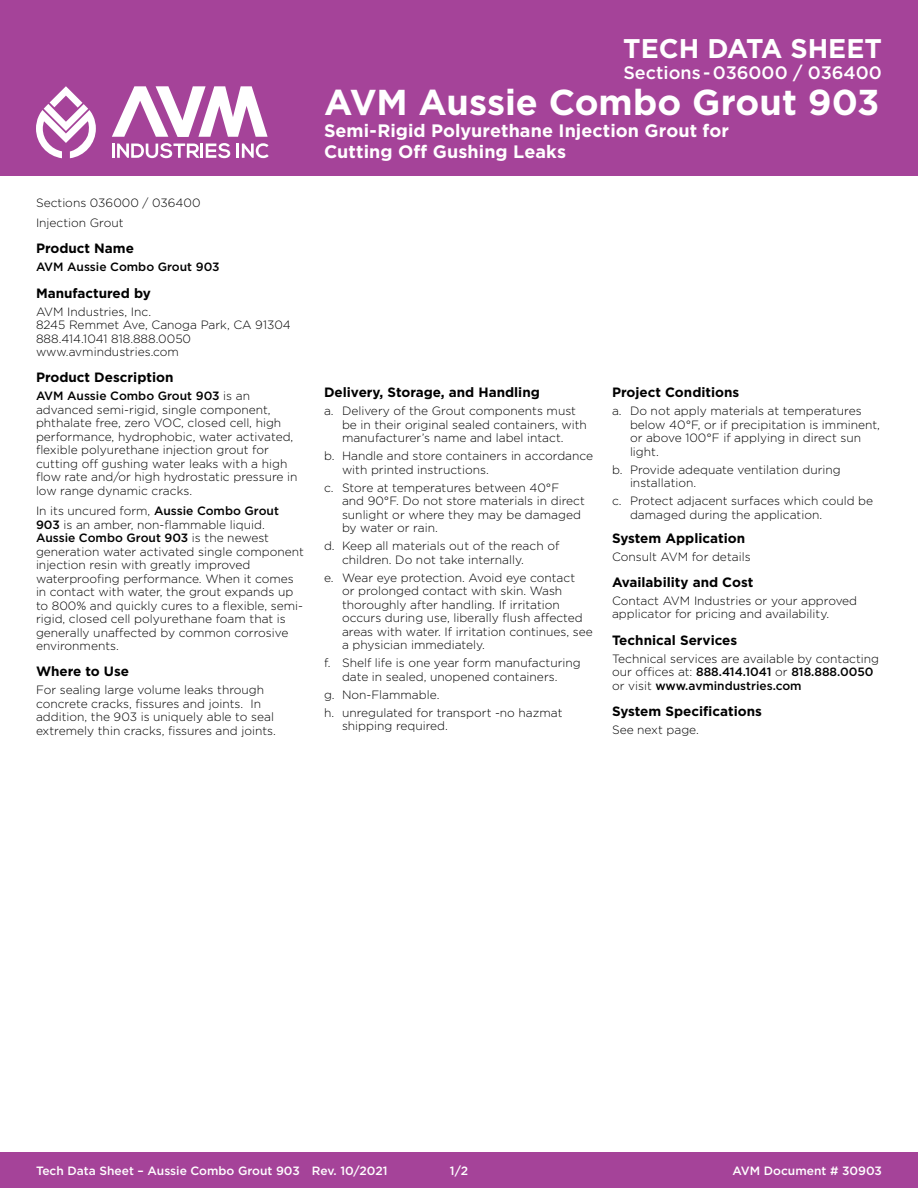
<style>
.page{position:relative;width:918px;height:1188px;background:#fff}
.page>*{position:absolute;margin:0;border:0;box-sizing:border-box;transform-origin:0 0}
.t1{font:700 36px "Gotham";color:#fff}
.t2{font:700 27px "Gotham";color:#fff}
.t3{font:700 18px/21.6px "Gotham";letter-spacing:.005em;color:#fff}
.t4{font:500 18px "Gotham";color:#fff}
.Section{font:700 13.5px "Gotham";color:#000}
.Text{font:300 12px/13.5px "Gotham";color:#000}
.Bullets{font:300 12px/13.5px "Gotham";color:#000}
.t5{font:500 12px "Gotham";color:#fff}
.Text-2{font:500 12px "Gotham";color:#000}
.s1{font-weight:500}
</style>
<div class="page">
<div style="left:0;top:1152px;width:918px;height:36px;background:#a54399"></div>
<div style="left:0;top:0;width:918px;height:176px;background:#a54399"></div>
<svg style="left:36px;top:86px;width:60px;height:72px"></svg>
<svg style="left:242px;top:143px;width:27px;height:15px"></svg>
<hr style="left:236px;top:144px;width:3px;height:14px;background:#fff">
<svg style="left:112px;top:143px;width:118px;height:15px"></svg>
<svg style="left:112px;top:86px;width:156px;height:51px"></svg>
<p class="Text" style="left:36px;top:196px;width:166px">Sections 036000 / 036400</p>
<p class="Text" style="left:36px;top:216px;width:89px">Injection Grout</p>
<p class="Section" style="left:36px;top:240px;width:100px">Product Name</p>
<p class="Text-2" style="left:36px;top:259px;width:185px">AVM Aussie Combo Grout 903</p>
<p class="Section" style="left:36px;top:284px;width:116px">Manufactured by</p>
<p class="Text" style="left:36px;top:304px;width:256px">AVM Industries, Inc.<br>8245 Remmet Ave, Canoga Park, CA 91304<br>888.414.1041 818.888.0050 www.avmindustries.com</p>
<p class="Section" style="left:36px;top:369px;width:139px">Product Description</p>
<p class="Text" style="left:36px;top:389px;width:263px"><span class="s1">AVM Aussie Combo Grout 903</span> is an advanced semi-rigid, single component, phthalate free, zero VOC, closed cell, high performance, hydrophobic, water activated, flexible polyurethane injection grout for cutting off gushing water leaks with a high flow rate and/or high hydrostatic pressure in low range dynamic cracks.</p>
<p class="Text" style="left:36px;top:504px;width:269px">In its uncured form, <span class="s1">Aussie Combo Grout 903</span> is an amber, non-flammable liquid.<br><span class="s1">Aussie Combo Grout 903</span> is the newest generation water activated single component injection resin with greatly improved waterproofing performance. When it comes in contact with water, the grout expands up to 800% and quickly cures to a flexible, semi&shy;rigid, closed cell polyurethane foam that is generally unaffected by common corrosive environments.</p>
<p class="Section" style="left:36px;top:663px;width:95px">Where to Use</p>
<p class="Text" style="left:36px;top:683px;width:241px">For sealing large volume leaks through concrete cracks, fissures and joints. In addition, the 903 is uniquely able to seal extremely thin cracks, fissures and joints.</p>
<p class="t2" style="left:623px;top:30px;width:260px">TECH DATA SHEET</p>
<p class="t4" style="left:623px;top:61px;width:260px">Sections - 036000 / 036400</p>
<p class="t1" style="left:324px;top:78px;width:557px">AVM Aussie Combo Grout 903</p>
<p class="t3" style="left:324px;top:119px;width:407px">Semi-Rigid Polyurethane Injection Grout for<br>Cutting Off Gushing Leaks</p>
<p class="Section" style="left:324px;top:383px;width:217px">Delivery, Storage, and Handling</p>
<p class="Bullets" style="left:342px;top:404px;width:246px;text-indent:-18px">a. Delivery of the Grout components must be in their original sealed containers, with manufacturer’s name and label intact.</p>
<p class="Bullets" style="left:342px;top:449px;width:253px;text-indent:-18px">b. Handle and store containers in accordance with printed instructions.</p>
<p class="Bullets" style="left:342px;top:480px;width:244px;text-indent:-18px">c. Store at temperatures between 40°F<br>and 90°F. Do not store materials in direct sunlight or where they may be damaged by water or rain.</p>
<p class="Bullets" style="left:342px;top:539px;width:219px;text-indent:-18px">d. Keep all materials out of the reach of children. Do not take internally.</p>
<p class="Bullets" style="left:342px;top:570px;width:252px;text-indent:-18px">e. Wear eye protection. Avoid eye contact<br>or prolonged contact with skin. Wash thoroughly after handling. If irritation occurs during use, liberally flush affected areas with water. If irritation continues, see a physician immediately.</p>
<p class="Bullets" style="left:324px;top:656px;width:258px;text-align:center">f. Shelf life is one year form manufacturing date in sealed, unopened containers.</p>
<p class="Bullets" style="left:324px;top:687px;width:117px">g. Non-Flammable.</p>
<p class="Bullets" style="left:342px;top:705px;width:222px;text-indent:-18px">h. unregulated for transport -no hazmat shipping required.</p>
<p class="Section" style="left:612px;top:383px;width:129px">Project Conditions</p>
<p class="Bullets" style="left:630px;top:404px;width:252px;text-indent:-18px">a. Do not apply materials at temperatures below 40°F, or if precipitation is imminent, or above 100°F if applying in direct sun light.</p>
<p class="Bullets" style="left:630px;top:462px;width:212px;text-indent:-18px">b. Provide adequate ventilation during installation.</p>
<p class="Bullets" style="left:630px;top:494px;width:245px;text-indent:-18px">c. Protect adjacent surfaces which could be damaged during the application.</p>
<p class="Section" style="left:612px;top:529px;width:135px">System Application</p>
<p class="Text" style="left:612px;top:549px;width:140px">Consult AVM for details</p>
<p class="Section" style="left:612px;top:573px;width:143px">Availability and Cost</p>
<p class="Text" style="left:612px;top:593px;width:247px">Contact AVM Industries or your approved applicator for pricing and availability.</p>
<p class="Section" style="left:612px;top:631px;width:127px">Technical Services</p>
<p class="Text" style="left:612px;top:651px;width:269px">Technical services are available by contacting our offices at: <span class="s1">888.414.1041</span> or <span class="s1">818.888.0050 </span>or visit <span class="s1">www.avmindustries.com</span></p>
<p class="Section" style="left:612px;top:702px;width:151px">System Specifications</p>
<p class="Text" style="left:612px;top:722px;width:88px">See next page.</p>
<p class="t5" style="left:36px;top:1163px;width:353px">Tech Data Sheet – Aussie Combo Grout 903 Rev. 10/2021</p>
<p class="t5" style="left:450px;top:1163px;width:20px">1/2</p>
<p class="t5" style="left:733px;top:1163px;width:151px">AVM Document # 30903</p>
</div>
